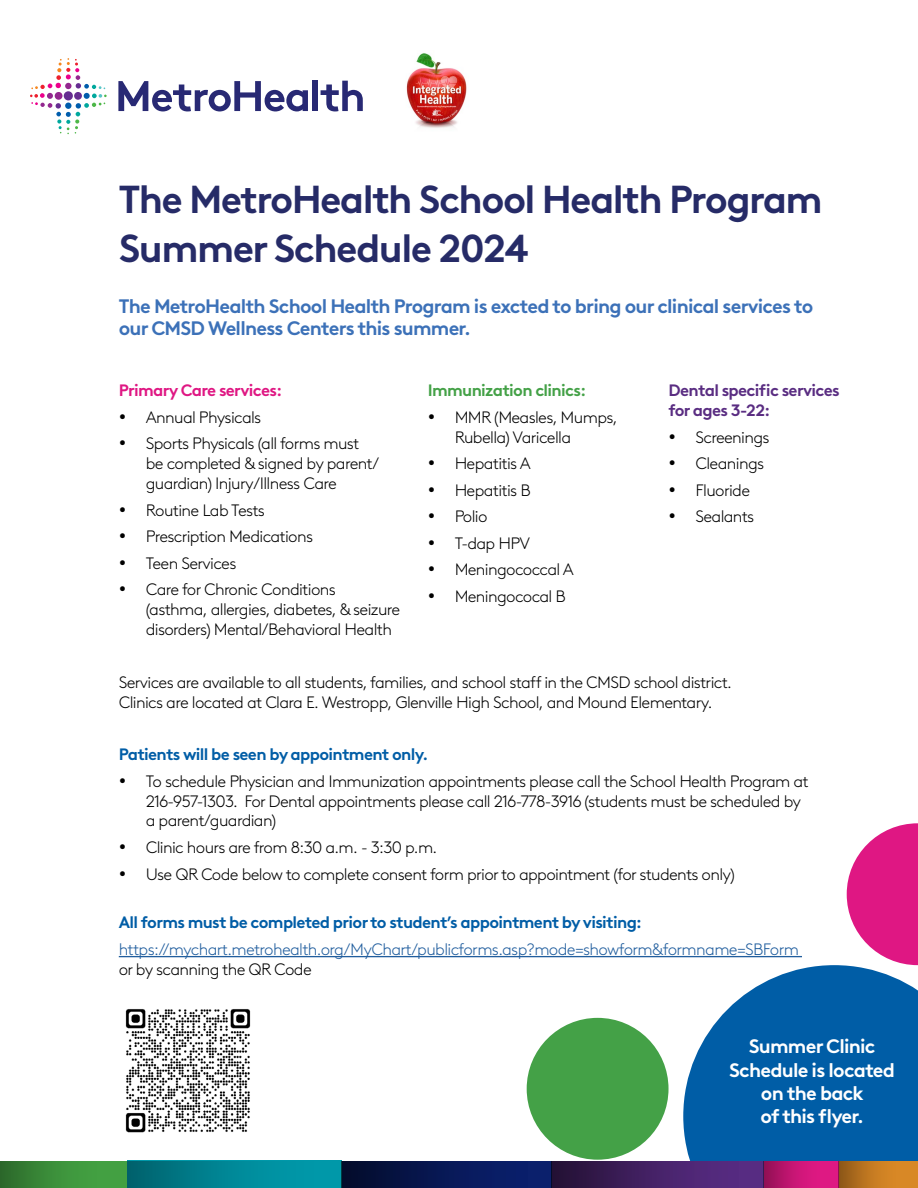
<style>
.page{position:relative;width:918px;height:1188px;background:#fff}
.page>*{position:absolute;margin:0;border:0;box-sizing:border-box;transform-origin:0 0}
.t1{font:700 39px/49.7px "Brown LL";letter-spacing:-.04em;color:#262b67}
.t2{font:700 19.5px/22.5px "Brown LL";letter-spacing:-.04em;color:#3c71b8}
.t3{font:700 19.5px/23.4px "Brown LL";letter-spacing:-.04em;color:#fff;text-align:center}
.t4{font:300 16.5px/19.8px "Brown LL";letter-spacing:-.04em;color:#000}
.t5{font:700 16.5px "Brown LL";letter-spacing:-.04em;color:#005da6}
.t6{font:300 16.5px "Brown LL";letter-spacing:-.04em;color:#215e9e}
.t7{font:700 16.5px/19.8px "Brown LL";letter-spacing:-.04em;color:#5a2d82}
.t8{font:700 16.5px "Brown LL";letter-spacing:-.04em;color:#df1783}
.t9{font:700 16.5px "Brown LL";letter-spacing:-.04em;color:#44a147}
</style>
<div class="page">
<div style="left:527px;top:1018px;width:142px;height:142px;background:#44a147;border-radius:50%"></div>
<svg style="left:683px;top:965px;width:235px;height:196px;fill:#005da6"></svg>
<div style="left:0;top:1161px;width:127px;height:27px;background:#43a042"></div>
<div style="left:839px;top:1161px;width:79px;height:27px;background:#d88826"></div>
<div style="left:763px;top:1161px;width:76px;height:27px;background:#de1983"></div>
<div style="left:552px;top:1161px;width:211px;height:27px;background:#572c82"></div>
<div style="left:342px;top:1161px;width:210px;height:27px;background:#0b206c"></div>
<div style="left:127px;top:1161px;width:215px;height:27px;background:#0098a9"></div>
<div style="left:0;top:1161px;width:103px;height:27px;background:linear-gradient(to right,#2e6c2c,#46a945)"></div>
<div style="left:127px;top:1161px;width:198px;height:27px;background:linear-gradient(to right,#006571,#00a0b2)"></div>
<div style="left:342px;top:1161px;width:198px;height:27px;background:linear-gradient(to right,#040d2e,#0b2274)"></div>
<div style="left:552px;top:1161px;width:198px;height:27px;background:linear-gradient(to right,#261238,#5d2e8b)"></div>
<div style="left:763px;top:1161px;width:60px;height:27px;background:linear-gradient(to right,#971057,#e81a89)"></div>
<div style="left:839px;top:1161px;width:60px;height:27px;background:linear-gradient(to right,#945b19,#e28e27)"></div>
<svg style="left:30px;top:58px;width:77px;height:76px"></svg>
<div style="left:64px;top:91px;width:9px;height:9px;background:#662d91;border-radius:50%"></div>
<svg style="left:118px;top:81px;width:190px;height:30px"></svg>
<div style="left:313px;top:81px;width:5px;height:30px;background:#282974"></div>
<svg style="left:321px;top:81px;width:42px;height:30px"></svg>
<hr style="left:119px;top:956px;width:683px;height:1px;background:#215e9e">
<img style="left:406px;top:53px;width:61px;height:75px">
<svg style="left:847px;top:823px;width:71px;height:142px"></svg>
<img style="left:125px;top:1009px;width:126px;height:124px">
<h1 class="t1" style="left:119px;top:171px;width:706px">The MetroHealth School Health Program<br>Summer Schedule 2024</h1>
<p class="t2" style="left:119px;top:293px;width:696px">The MetroHealth School Health Program is excted to bring our clinical services to our CMSD Wellness Centers this summer.</p>
<p class="t8" style="left:119px;top:378px;width:165px">Primary Care services:</p>
<p class="t4" style="left:119px;top:406px;width:144px">• Annual Physicals</p>
<p class="t4" style="left:146px;top:433px;width:235px;text-indent:-27px">• Sports Physicals (all forms must be completed &amp; signed by parent/ guardian) Injury/Illness Care</p>
<p class="t4" style="left:119px;top:499px;width:148px">• Routine Lab Tests</p>
<p class="t4" style="left:119px;top:526px;width:196px">• Prescription Medications</p>
<p class="t4" style="left:119px;top:552px;width:119px">• Teen Services</p>
<p class="t4" style="left:146px;top:579px;width:256px;text-indent:-27px">• Care for Chronic Conditions (asthma, allergies, diabetes, &amp; seizure disorders) Mental/Behavioral Health</p>
<p class="t9" style="left:428px;top:378px;width:160px">Immunization clinics:</p>
<p class="t4" style="left:455px;top:406px;width:164px;text-indent:-27px">• MMR (Measles, Mumps,<br>Rubella) Varicella</p>
<p class="t4" style="left:428px;top:453px;width:105px">• Hepatitis A</p>
<p class="t4" style="left:428px;top:479px;width:105px">• Hepatitis B</p>
<p class="t4" style="left:428px;top:506px;width:61px">• Polio</p>
<p class="t4" style="left:428px;top:532px;width:104px">• T-dap HPV</p>
<p class="t4" style="left:428px;top:559px;width:148px">• Meningococcal A</p>
<p class="t4" style="left:428px;top:585px;width:140px">• Meningococal B</p>
<p class="t7" style="left:669px;top:379px;width:173px">Dental specific services for ages 3-22:</p>
<p class="t4" style="left:669px;top:426px;width:103px">• Screenings</p>
<p class="t4" style="left:669px;top:453px;width:97px">• Cleanings</p>
<p class="t4" style="left:669px;top:479px;width:83px">• Fluoride</p>
<p class="t4" style="left:669px;top:506px;width:87px">• Sealants</p>
<p class="t4" style="left:119px;top:671px;width:615px">Services are available to all students, families, and school staff in the CMSD school district.<br>Clinics are located at Clara E. Westropp, Glenville High School, and Mound Elementary.</p>
<p class="t5" style="left:119px;top:742px;width:311px">Patients will be seen by appointment only.</p>
<p class="t4" style="left:146px;top:770px;width:664px;text-indent:-27px">• To schedule Physician and Immunization appointments please call the School Health Program at<br>216-957-1303. For Dental appointments please call 216-778-3916 (students must be scheduled by a parent/guardian)</p>
<p class="t4" style="left:119px;top:836px;width:320px">• Clinic hours are from 8:30 a.m. - 3:30 p.m.</p>
<p class="t4" style="left:119px;top:863px;width:618px">• Use QR Code below to complete consent form prior to appointment (for students only)</p>
<p class="t5" style="left:119px;top:910px;width:525px">All forms must be completed prior to student’s appointment by visiting:</p>
<p class="t6" style="left:119px;top:938px;width:682px">https://mychart.metrohealth.org/MyChart/publicforms.asp?mode=showform&amp;formname=SBForm</p>
<p class="t4" style="left:119px;top:958px;width:194px">or by scanning the QR Code</p>
<p class="t3" style="left:729px;top:1033px;width:167px">Summer Clinic<br>Schedule is located on the back<br>of this flyer.</p>
</div>
